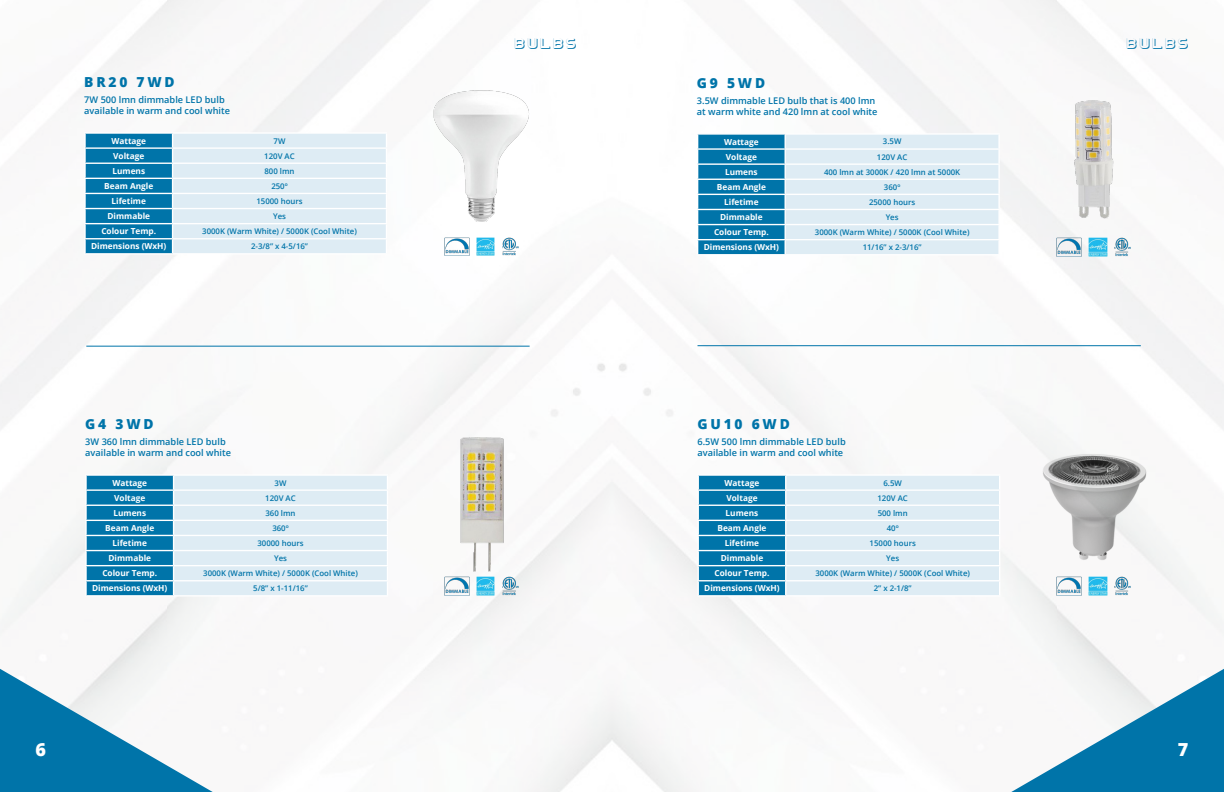
<style>
.page{position:relative;width:1224px;height:792px;background:#fff}
.page>*{position:absolute;margin:0;border:0;box-sizing:border-box;transform-origin:0 0}
.t1{font:800 18px "Open Sans";color:#fff}
.t2{font:800 13.8px "Open Sans";letter-spacing:.2em;color:#0074a9}
.t3{font:13.8px "CAT North Shadow";letter-spacing:.2em;color:#0074a9}
.t4{font:600 9.2px/11px "Open Sans";color:#0074a9}
.t5{font:700 8.3px "Open Sans";color:#fff}
.t6{font:600 7.8px "Open Sans";color:#0074a9}
</style>
<div class="page">
<svg style="left:1011px;top:669px;width:213px;height:123px"></svg>
<svg style="left:0;top:669px;width:213px;height:123px"></svg>
<img style="left:393px;top:78px;width:175px;height:165px">
<hr style="left:86px;top:346px;width:444px;height:1px;background:#0074a9">
<svg style="left:84px;top:133px;width:303px;height:120px;background:#a6cee1"></svg>
<img style="left:407px;top:432px;width:149px;height:145px">
<img style="left:1015px;top:77px;width:157px;height:157px">
<svg style="left:85px;top:475px;width:303px;height:120px;background:#a6cee1"></svg>
<svg style="left:697px;top:134px;width:303px;height:120px;background:#a7cee1"></svg>
<img style="left:1027px;top:438px;width:134px;height:131px">
<svg style="left:698px;top:475px;width:302px;height:120px;background:#a7cee1"></svg>
<hr style="left:698px;top:345px;width:443px;height:1px;background:#0074a9">
<img style="left:1089px;top:577px;width:18px;height:18px">
<img style="left:477px;top:577px;width:18px;height:18px">
<img style="left:477px;top:237px;width:18px;height:19px">
<img style="left:1089px;top:238px;width:18px;height:18px">
<img style="left:1057px;top:577px;width:25px;height:18px">
<img style="left:445px;top:577px;width:24px;height:18px">
<img style="left:445px;top:237px;width:24px;height:19px">
<img style="left:1057px;top:238px;width:25px;height:18px">
<img style="left:1114px;top:577px;width:17px;height:18px">
<img style="left:502px;top:577px;width:17px;height:18px">
<img style="left:502px;top:237px;width:17px;height:19px">
<img style="left:1114px;top:238px;width:17px;height:18px">
<h2 class="t2" style="left:84px;top:72px;width:92px">BR20 7WD</h2>
<p class="t4" style="left:84px;top:94px;width:147px">7W 500 lmn dimmable LED bulb available in warm and cool white</p>
<p class="t5" style="left:111px;top:135px;width:36px">Wattage</p>
<p class="t6" style="left:274px;top:135px;width:13px">7W</p>
<p class="t5" style="left:113px;top:150px;width:33px">Voltage</p>
<p class="t6" style="left:264px;top:150px;width:32px">120V AC</p>
<p class="t5" style="left:112px;top:165px;width:34px">Lumens</p>
<p class="t6" style="left:265px;top:166px;width:32px">800 lmn</p>
<p class="t5" style="left:104px;top:180px;width:50px">Beam Angle</p>
<p class="t6" style="left:271px;top:181px;width:18px">250º</p>
<p class="t5" style="left:112px;top:195px;width:36px">Lifetime</p>
<p class="t6" style="left:256px;top:196px;width:48px">15000 hours</p>
<p class="t5" style="left:108px;top:210px;width:44px">Dimmable</p>
<p class="t6" style="left:273px;top:211px;width:14px">Yes</p>
<p class="t5" style="left:101px;top:226px;width:56px">Colour Temp.</p>
<p class="t6" style="left:202px;top:226px;width:156px">3000K (Warm White) / 5000K (Cool White)</p>
<p class="t5" style="left:91px;top:241px;width:77px">Dimensions (WxH)</p>
<p class="t6" style="left:251px;top:241px;width:58px">2-3/8” x 4-5/16”</p>
<h2 class="t2" style="left:85px;top:414px;width:70px">G4 3WD</h2>
<p class="t4" style="left:85px;top:436px;width:147px">3W 360 lmn dimmable LED bulb available in warm and cool white</p>
<p class="t5" style="left:112px;top:477px;width:36px">Wattage</p>
<p class="t6" style="left:275px;top:477px;width:13px">3W</p>
<p class="t5" style="left:114px;top:492px;width:33px">Voltage</p>
<p class="t6" style="left:265px;top:493px;width:32px">120V AC</p>
<p class="t5" style="left:113px;top:507px;width:34px">Lumens</p>
<p class="t6" style="left:266px;top:508px;width:32px">360 lmn</p>
<p class="t5" style="left:105px;top:522px;width:50px">Beam Angle</p>
<p class="t6" style="left:272px;top:523px;width:18px">360º</p>
<p class="t5" style="left:113px;top:537px;width:36px">Lifetime</p>
<p class="t6" style="left:257px;top:538px;width:48px">30000 hours</p>
<p class="t5" style="left:109px;top:552px;width:44px">Dimmable</p>
<p class="t6" style="left:274px;top:553px;width:14px">Yes</p>
<p class="t5" style="left:102px;top:568px;width:56px">Colour Temp.</p>
<p class="t6" style="left:203px;top:568px;width:156px">3000K (Warm White) / 5000K (Cool White)</p>
<p class="t5" style="left:92px;top:583px;width:77px">Dimensions (WxH)</p>
<p class="t6" style="left:253px;top:583px;width:56px">5/8” x 1-11/16”</p>
<h2 class="t3" style="left:515px;top:34px;width:63px">BULBS</h2>
<h2 class="t3" style="left:1127px;top:34px;width:63px">BULBS</h2>
<h2 class="t2" style="left:697px;top:73px;width:70px">G9 5WD</h2>
<p class="t4" style="left:697px;top:95px;width:182px">3.5W dimmable LED bulb that is 400 lmn at warm white and 420 lmn at cool white</p>
<p class="t5" style="left:724px;top:136px;width:36px">Wattage</p>
<p class="t6" style="left:883px;top:136px;width:20px">3.5W</p>
<p class="t5" style="left:726px;top:151px;width:33px">Voltage</p>
<p class="t6" style="left:877px;top:151px;width:32px">120V AC</p>
<p class="t5" style="left:725px;top:166px;width:34px">Lumens</p>
<p class="t6" style="left:824px;top:167px;width:138px">400 lmn at 3000K / 420 lmn at 5000K</p>
<p class="t5" style="left:717px;top:181px;width:50px">Beam Angle</p>
<p class="t6" style="left:884px;top:182px;width:18px">360º</p>
<p class="t5" style="left:724px;top:196px;width:36px">Lifetime</p>
<p class="t6" style="left:869px;top:197px;width:48px">25000 hours</p>
<p class="t5" style="left:720px;top:211px;width:44px">Dimmable</p>
<p class="t6" style="left:886px;top:212px;width:14px">Yes</p>
<p class="t5" style="left:714px;top:226px;width:56px">Colour Temp.</p>
<p class="t6" style="left:815px;top:227px;width:156px">3000K (Warm White) / 5000K (Cool White)</p>
<p class="t5" style="left:704px;top:242px;width:77px">Dimensions (WxH)</p>
<p class="t6" style="left:863px;top:242px;width:60px">11/16” x 2-3/16”</p>
<h2 class="t2" style="left:698px;top:414px;width:94px">GU10 6WD</h2>
<p class="t4" style="left:698px;top:436px;width:150px">6.5W 500 lmn dimmable LED bulb available in warm and cool white</p>
<p class="t5" style="left:725px;top:477px;width:36px">Wattage</p>
<p class="t6" style="left:883px;top:477px;width:20px">6.5W</p>
<p class="t5" style="left:726px;top:492px;width:33px">Voltage</p>
<p class="t6" style="left:878px;top:493px;width:32px">120V AC</p>
<p class="t5" style="left:726px;top:507px;width:34px">Lumens</p>
<p class="t6" style="left:878px;top:508px;width:32px">500 lmn</p>
<p class="t5" style="left:717px;top:522px;width:50px">Beam Angle</p>
<p class="t6" style="left:887px;top:523px;width:13px">40º</p>
<p class="t5" style="left:725px;top:537px;width:36px">Lifetime</p>
<p class="t6" style="left:870px;top:538px;width:48px">15000 hours</p>
<p class="t5" style="left:721px;top:552px;width:44px">Dimmable</p>
<p class="t6" style="left:886px;top:553px;width:14px">Yes</p>
<p class="t5" style="left:715px;top:568px;width:56px">Colour Temp.</p>
<p class="t6" style="left:815px;top:568px;width:156px">3000K (Warm White) / 5000K (Cool White)</p>
<p class="t5" style="left:704px;top:583px;width:77px">Dimensions (WxH)</p>
<p class="t6" style="left:874px;top:583px;width:40px">2” x 2-1/8”</p>
<h1 class="t1" style="left:35px;top:736px;width:12px">6</h1>
<h1 class="t1" style="left:1178px;top:736px;width:12px">7</h1>
</div>
